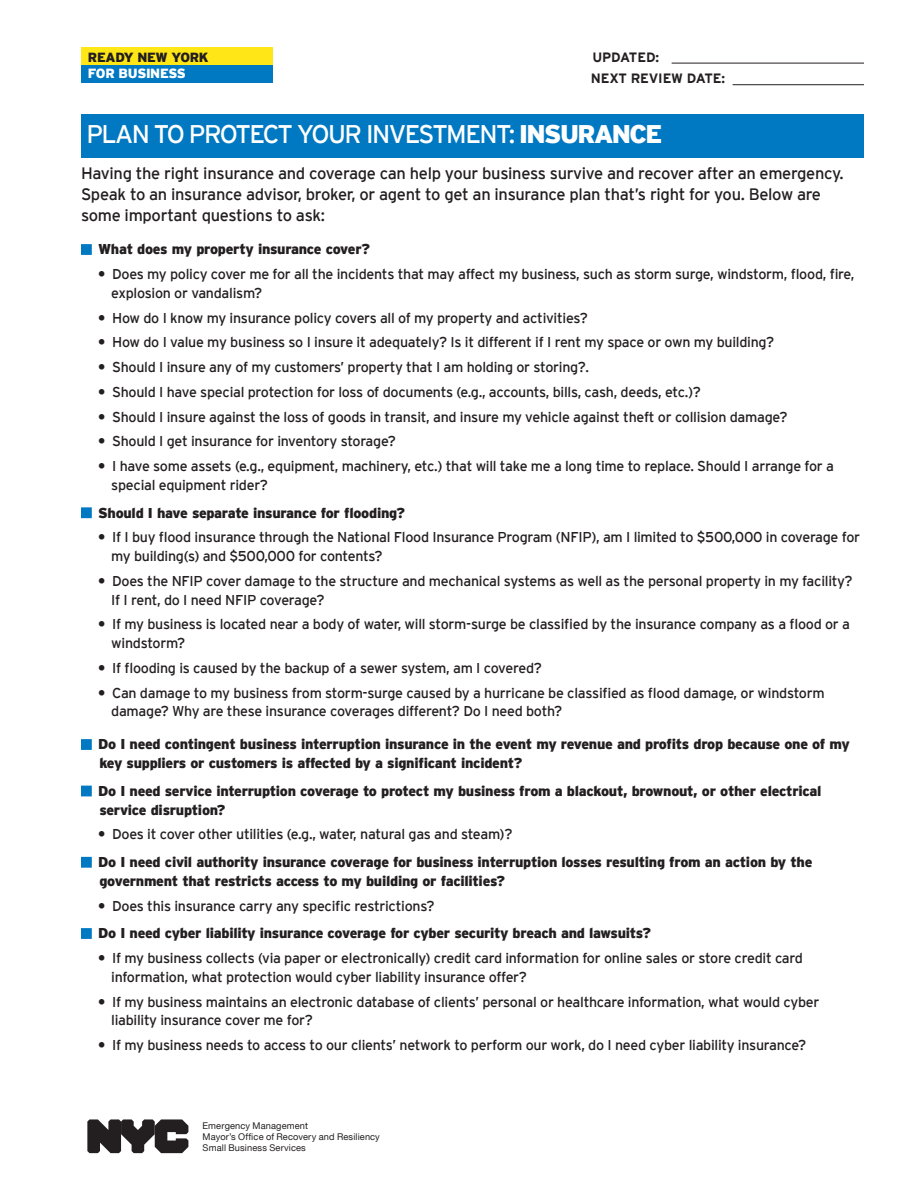
<style>
.page{position:relative;width:918px;height:1188px;background:#fff}
.page>*{position:absolute;margin:0;border:0;box-sizing:border-box;transform-origin:0 0}
.t1{font:25.5px "Interstate";letter-spacing:-.06em;color:#fff}
.t2{font:16.5px/21px "Interstate";letter-spacing:-.02em;color:#231f20}
.t3{font:14.25px/24.8px "Interstate";letter-spacing:-.02em;color:#231f20}
.t4{font:900 14.25px/18.8px "Interstate";letter-spacing:-.02em;color:#231f20}
.t5{font:700 13.5px/20.7px "Interstate";letter-spacing:-.01em;color:#231f20}
.t6{font:900 13.2px "Interstate";letter-spacing:-.025em;color:#231f20}
.t7{font:900 13.2px "Interstate";letter-spacing:-.025em;color:#fff}
.t8{font:9.3px/10.8px "Helvetica Neue LT";letter-spacing:.015em;color:#231f20}
.s1{font-weight:900}
.s2{color:#0079c2}
</style>
<div class="page">
<div style="left:81px;top:65px;width:191px;height:18px;background:#0079c2"></div>
<div style="left:81px;top:48px;width:191px;height:17px;background:#ffe616"></div>
<div style="left:81px;top:114px;width:783px;height:43px;background:#0079c2"></div>
<svg style="left:87px;top:1119px;width:101px;height:34px"></svg>
<div style="left:81px;top:244px;width:11px;height:11px;border:3px solid #0079c2"></div>
<div style="left:81px;top:507px;width:11px;height:11px;border:3px solid #0079c2"></div>
<div style="left:81px;top:739px;width:11px;height:11px;border:3px solid #0079c2"></div>
<div style="left:81px;top:786px;width:11px;height:10px;border:3px solid #0079c2"></div>
<div style="left:81px;top:857px;width:11px;height:11px;border:3px solid #0079c2"></div>
<div style="left:81px;top:928px;width:11px;height:11px;border:3px solid #0079c2"></div>
<hr style="left:672px;top:63px;width:192px;height:1px;background:#231f20">
<hr style="left:733px;top:84px;width:131px;height:1px;background:#231f20">
<p class="t6" style="left:88px;top:50px;width:122px">READY NEW YORK</p>
<p class="t7" style="left:88px;top:66px;width:99px">FOR BUSINESS</p>
<p class="t5" style="left:591px;top:47px;width:136px">UPDATED:<br>NEXT REVIEW DATE:</p>
<h1 class="t1" style="left:86px;top:120px;width:578px">PLAN TO PROTECT YOUR INVESTMENT: <span class="s1">INSURANCE</span></h1>
<p class="t2" style="left:81px;top:163px;width:764px">Having the right insurance and coverage can help your business survive and recover after an emergency.<br>Speak to an insurance advisor, broker, or agent to get an insurance plan that’s right for you. Below are some important questions to ask:</p>
<p class="t3" style="left:112px;top:237px;width:744px;text-indent:-31px"><span class="s2">■</span> <span class="s1">What does my property insurance cover?<br></span>Does my policy cover me for all the incidents that may affect my business, such as storm surge, windstorm, flood, fire,</p>
<p class="t3" style="left:111px;top:280px;width:724px">explosion or vandalism?<br>How do I know my insurance policy covers all of my property and activities?<br>How do I value my business so I insure it adequately? Is it different if I rent my space or own my building?<br>Should I insure any of my customers’ property that I am holding or storing?.<br>Should I have special protection for loss of documents (e.g., accounts, bills, cash, deeds, etc.)?<br>Should I insure against the loss of goods in transit, and insure my vehicle against theft or collision damage?<br>Should I get insurance for inventory storage?<br>I have some assets (e.g., equipment, machinery, etc.) that will take me a long time to replace. Should I arrange for a</p>
<p class="t3" style="left:111px;top:472px;width:158px">special equipment rider?</p>
<p class="t3" style="left:112px;top:500px;width:749px;text-indent:-31px"><span class="s2">■</span> <span class="s1">Should I have separate insurance for flooding?<br></span>If I buy flood insurance through the National Flood Insurance Program (NFIP), am I limited to $500,000 in coverage for</p>
<p class="t3" style="left:111px;top:544px;width:743px">my building(s) and $500,000 for contents?<br>Does the NFIP cover damage to the structure and mechanical systems as well as the personal property in my facility?</p>
<p class="t3" style="left:111px;top:587px;width:740px">If I rent, do I need NFIP coverage?<br>If my business is located near a body of water, will storm-surge be classified by the insurance company as a flood or a</p>
<p class="t3" style="left:111px;top:631px;width:715px">windstorm?<br>If flooding is caused by the backup of a sewer system, am I covered?<br>Can damage to my business from storm-surge caused by a hurricane be classified as flood damage, or windstorm</p>
<p class="t3" style="left:111px;top:699px;width:453px">damage? Why are these insurance coverages different? Do I need both?</p>
<p class="t4" style="left:99px;top:735px;width:752px;text-indent:-18px"><span class="s2">■</span> Do I need contingent business interruption insurance in the event my revenue and profits drop because one of my key suppliers or customers is affected by a significant incident?</p>
<p class="t4" style="left:99px;top:781px;width:724px;text-indent:-18px"><span class="s2">■</span> Do I need service interruption coverage to protect my business from a blackout, brownout, or other electrical service disruption?</p>
<p class="t3" style="left:112px;top:822px;width:402px">Does it cover other utilities (e.g., water, natural gas and steam)?</p>
<p class="t4" style="left:99px;top:853px;width:715px;text-indent:-18px"><span class="s2">■</span> Do I need civil authority insurance coverage for business interruption losses resulting from an action by the government that restricts access to my building or facilities?</p>
<p class="t3" style="left:112px;top:893px;width:324px">Does this insurance carry any specific restrictions?</p>
<p class="t3" style="left:112px;top:921px;width:692px;text-indent:-31px"><span class="s2">■</span> <span class="s1">Do I need cyber liability insurance coverage for cyber security breach and lawsuits?<br></span>If my business collects (via paper or electronically) credit card information for online sales or store credit card</p>
<p class="t3" style="left:111px;top:964px;width:710px">information, what protection would cyber liability insurance offer?<br>If my business maintains an electronic database of clients’ personal or healthcare information, what would cyber</p>
<p class="t3" style="left:111px;top:1008px;width:697px">liability insurance cover me for?<br>If my business needs to access to our clients’ network to perform our work, do I need cyber liability insurance?</p>
<p class="t8" style="left:203px;top:1120px;width:179px">Emergency Management<br>Mayor’s Office of Recovery and Resiliency<br>Small Business Services</p>
</div>
